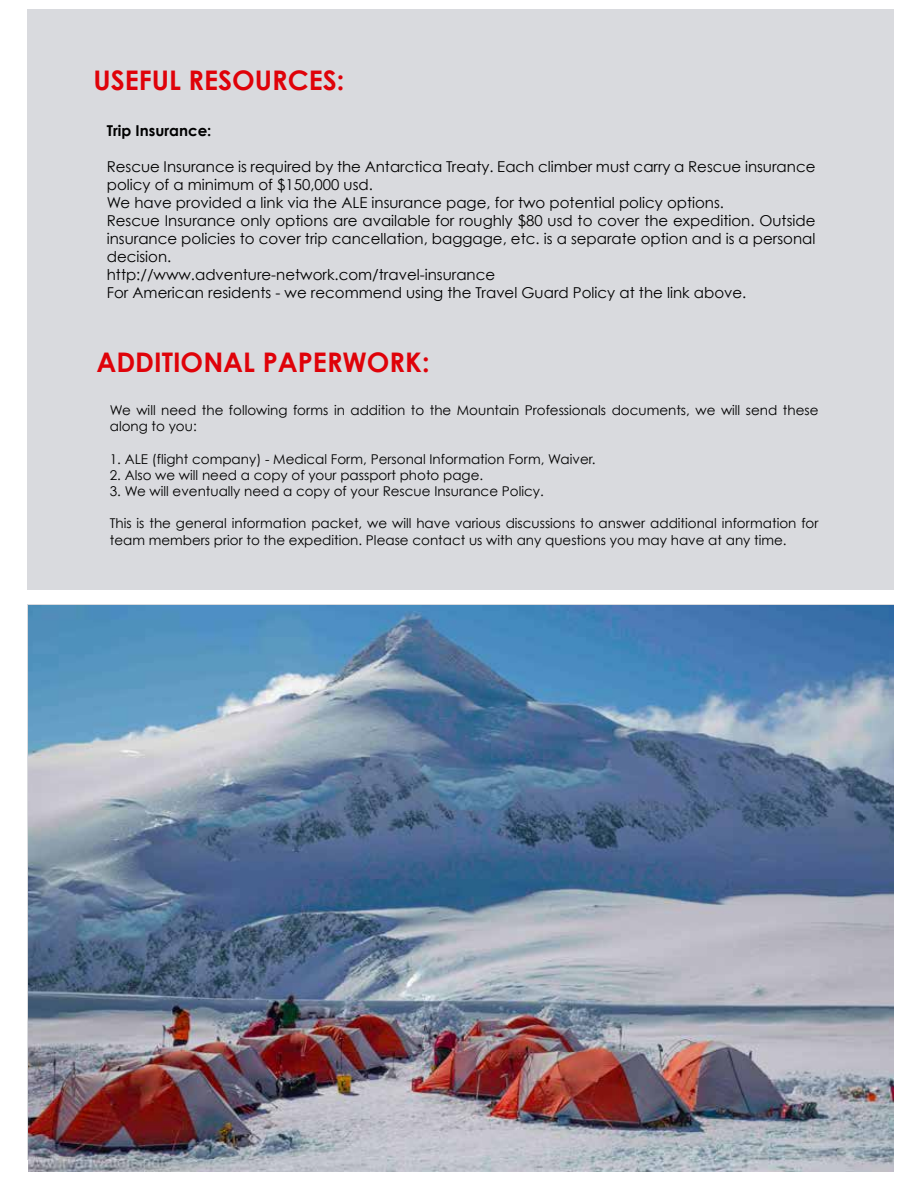
<style>
.page{position:relative;width:918px;height:1188px;background:#fff}
.page>*{position:absolute;margin:0;border:0;box-sizing:border-box;transform-origin:0 0}
.t1{font:700 27px "Century Gothic";color:#df0209}
.t2{font:15px/18px "Century Gothic";color:#000}
.t3{font:700 15px "Century Gothic";color:#000}
.t4{font:13.5px/16.2px "Century Gothic";color:#000}
</style>
<div class="page">
<div style="left:28px;top:10px;width:866px;height:1150px;background:#d9dade"></div>
<div style="left:8px;top:590px;width:901px;height:14px;background:#fff"></div>
<img style="left:29px;top:605px;width:865px;height:566px">
<h1 class="t1" style="left:93px;top:63px;width:253px">USEFUL RESOURCES:</h1>
<p class="t3" style="left:107px;top:121px;width:106px">Trip Insurance:</p>
<p class="t2" style="left:107px;top:157px;width:710px">Rescue Insurance is required by the Antarctica Treaty. Each climber must carry a Rescue insurance policy of a minimum of $150,000 usd.<br>We have provided a link via the ALE insurance page, for two potential policy options.<br>Rescue Insurance only options are available for roughly $80 usd to cover the expedition. Outside insurance policies to cover trip cancellation, baggage, etc. is a separate option and is a personal decision.<br>http://www.adventure-network.com/travel-insurance<br>For American residents - we recommend using the Travel Guard Policy at the link above.</p>
<h1 class="t1" style="left:96px;top:346px;width:335px">ADDITIONAL PAPERWORK:</h1>
<p class="t4" style="left:110px;top:402px;width:710px">We will need the following forms in addition to the Mountain Professionals documents, we will send these along to you:</p>
<p class="t4" style="left:110px;top:451px;width:487px">1. ALE (flight company) - Medical Form, Personal Information Form, Waiver.</p>
<p class="t4" style="left:110px;top:467px;width:375px">2. Also we will need a copy of your passport photo page.</p>
<p class="t4" style="left:110px;top:483px;width:436px">3. We will eventually need a copy of your Rescue Insurance Policy.</p>
<p class="t4" style="left:110px;top:515px;width:710px">This is the general information packet, we will have various discussions to answer additional information for team members prior to the expedition. Please contact us with any questions you may have at any time.</p>
</div>
